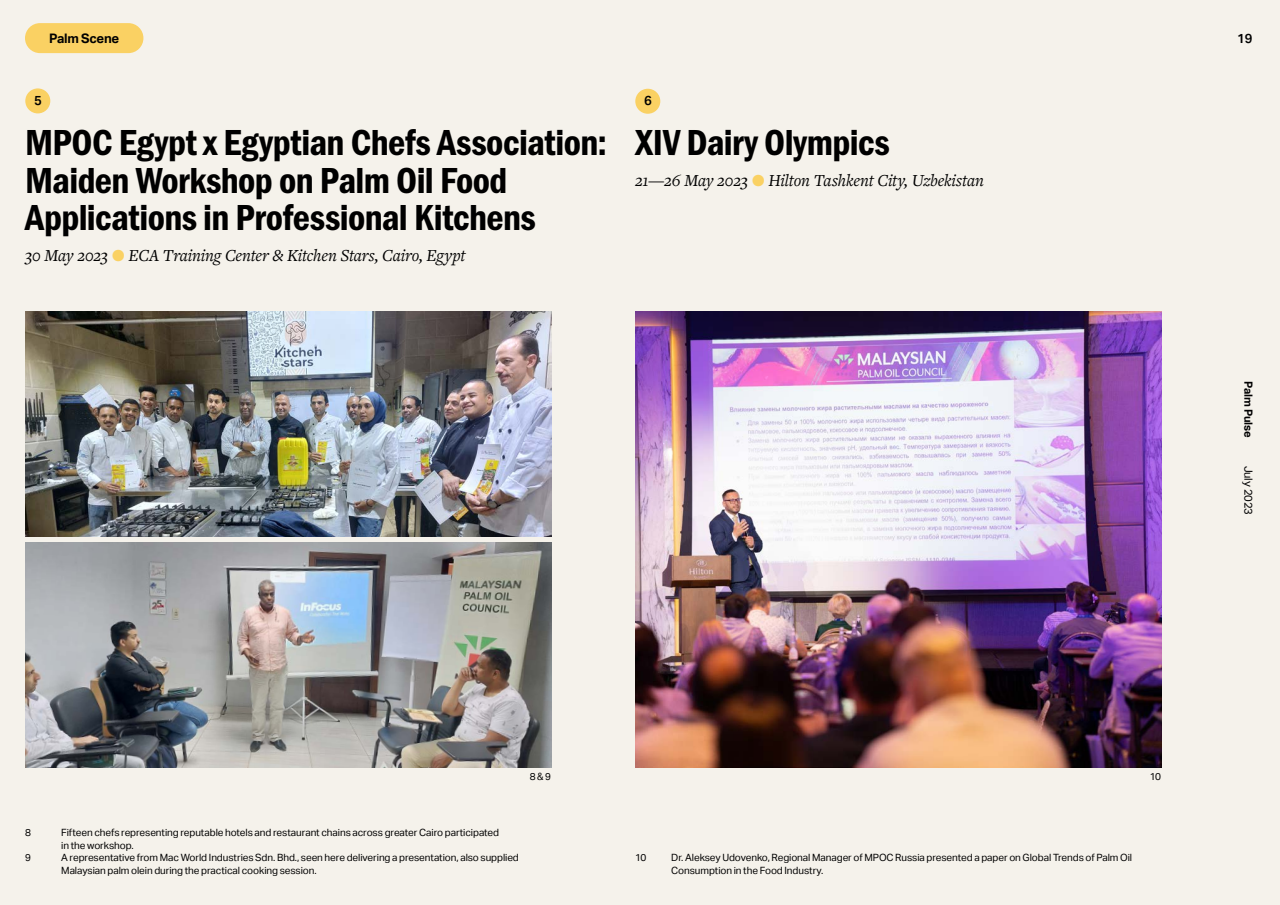
<style>
.page{position:relative;width:1280px;height:905px;background:#f5f2eb}
.page>*{position:absolute;margin:0;border:0;box-sizing:border-box;transform-origin:0 0}
.t1{font:37.5px/37.5px "Franklin Gothic URW Con Dem";letter-spacing:-.015em;color:#000}
.t2{font:italic 17.5px "Freight Text Pro";letter-spacing:-.015em;color:#000}
.t3{font:700 13.12px "Aktiv Grotesk";letter-spacing:-.02em;color:#000}
.t4{font:600 13.12px "Aktiv Grotesk";color:#000}
.t5{font:700 11.25px "Aktiv Grotesk";letter-spacing:-.015em;color:#000}
.t6{font:11.25px "Aktiv Grotesk";letter-spacing:-.015em;color:#000}
.t7{font:10px/12.5px "Aktiv Grotesk";letter-spacing:-.01em;color:#000}
.s1{color:#fad163}
</style>
<div class="page">
<div style="left:25px;top:23px;width:118px;height:30px;background:#fad163;border-radius:15px"></div>
<div style="left:25px;top:88px;width:25px;height:25px;background:#fad163;border-radius:50%"></div>
<img style="left:25px;top:311px;width:526px;height:225px">
<img style="left:25px;top:542px;width:526px;height:226px">
<div style="left:635px;top:89px;width:25px;height:25px;background:#fad163;border-radius:50%"></div>
<img style="left:635px;top:312px;width:526px;height:456px">
<h3 class="t3" style="left:49px;top:30px;width:72px">Palm Scene</h3>
<h3 class="t4" style="left:1237px;top:30px;width:17px">19</h3>
<h3 class="t4" style="left:34px;top:93px;width:9px">5</h3>
<h3 class="t4" style="left:644px;top:93px;width:9px">6</h3>
<h1 class="t1" style="left:25px;top:122px;width:584px">MPOC Egypt x Egyptian Chefs Association:<br>Maiden Workshop on Palm Oil Food<br>Applications in Professional Kitchens</h1>
<h2 class="t2" style="left:25px;top:244px;width:442px">30 May 2023 <span class="s1">b</span> ECA Training Center &amp; Kitchen Stars, Cairo, Egypt</h2>
<h1 class="t1" style="left:635px;top:122px;width:256px">XIV Dairy Olympics</h1>
<h2 class="t2" style="left:635px;top:169px;width:350px">21—26 May 2023 <span class="s1">b</span> Hilton Tashkent City, Uzbekistan</h2>
<p class="t5" style="left:1255px;top:381px;width:58px;rotate:90deg">Palm Pulse</p>
<p class="t6" style="left:1255px;top:466px;width:51px;rotate:90deg">July 2023</p>
<p class="t7" style="left:530px;top:770px;width:23px">8 &amp; 9</p>
<p class="t7" style="left:25px;top:827px;width:7px">8</p>
<p class="t7" style="left:61px;top:827px;width:439px">Fifteen chefs representing reputable hotels and restaurant chains across greater Cairo participated in the workshop.</p>
<p class="t7" style="left:25px;top:852px;width:7px">9</p>
<p class="t7" style="left:61px;top:852px;width:459px">A representative from Mac World Industries Sdn. Bhd., seen here delivering a presentation, also supplied<br>Malaysian palm olein during the practical cooking session.</p>
<p class="t7" style="left:1150px;top:770px;width:13px">10</p>
<p class="t7" style="left:635px;top:852px;width:13px">10</p>
<p class="t7" style="left:671px;top:852px;width:462px">Dr. Aleksey Udovenko, Regional Manager of MPOC Russia presented a paper on Global Trends of Palm Oil<br>Consumption in the Food Industry.</p>
</div>
